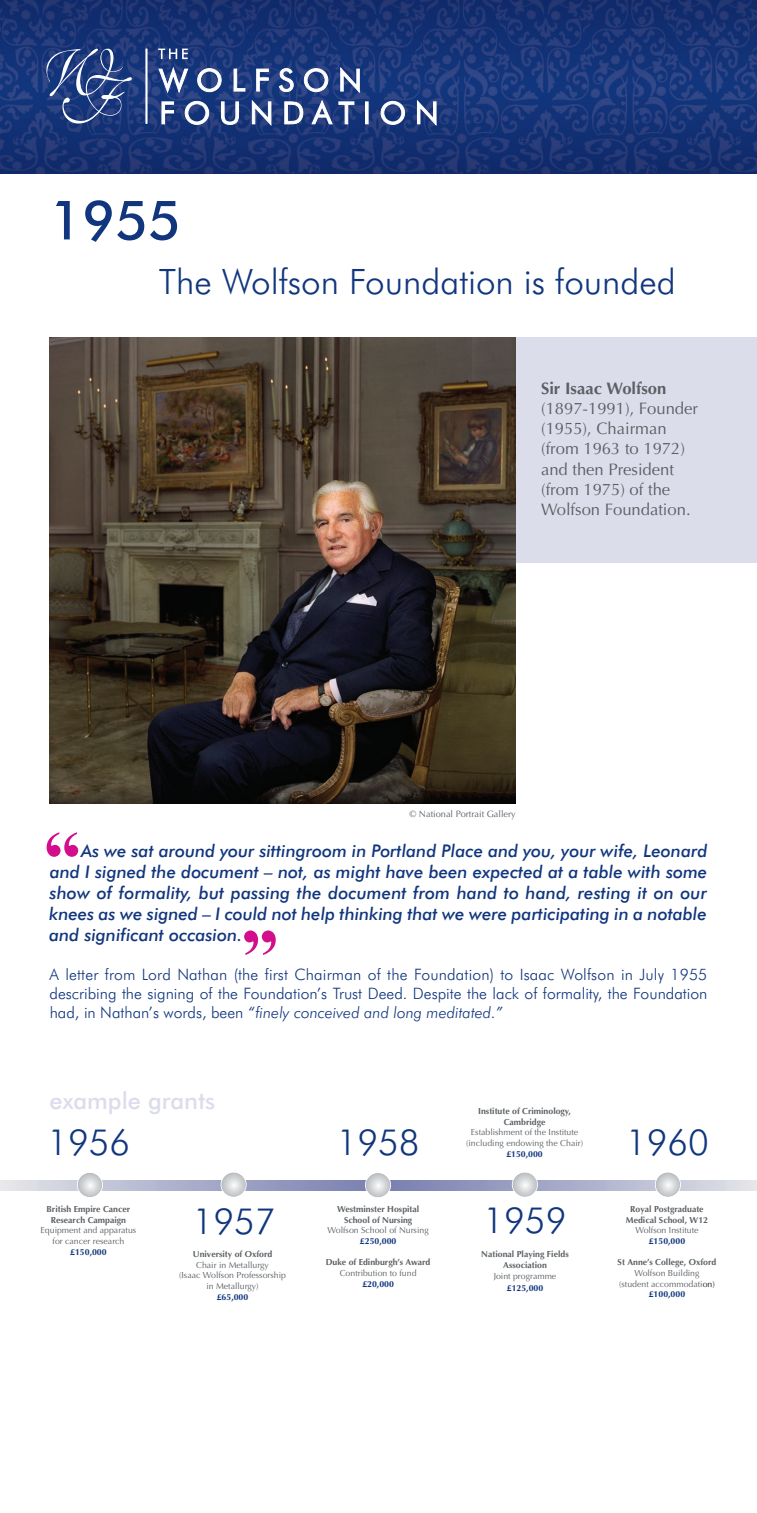
<style>
.page{position:relative;width:757px;height:1513px;background:#fff}
.page>*{position:absolute;margin:0;border:0;box-sizing:border-box;transform-origin:0 0}
.t1{font:700 75.25px "Times New Roman";color:#d20e8c}
.t2{font:500 54.25px "Futura BT";color:#11367e}
.t3{font:300 35.88px "Futura BT";color:#11367e}
.t4{font:300 35px "Futura BT";color:#11367e}
.t5{font:500 23.62px "Futura BT";color:#dcddeb}
.t6{font:italic 500 17.5px/21px "Futura BT";color:#11367e;text-align:justify}
.t7{font:16.62px/20.2px "Optima";color:#5b6064}
.t8{font:700 16.62px "Optima";color:#5b6064}
.t9{font:300 15.75px/18.9px "Futura BT";color:#11367e;text-align:justify}
.t10{font:9.19px "Optima";color:#5b6064}
.t11{font:8.75px/10.7px "Optima";color:#5b6064;text-align:center}
.t12{font:700 8.75px/10.7px "Optima";color:#5b6064;text-align:center}
.t13{font:700 8.75px "Optima";color:#11367e}
.s1{font-style:italic}
.s2{color:#231f20}
.s3{font-weight:700;color:#11367e}
</style>
<div class="page">
<div style="left:452px;top:337px;width:304px;height:226px;background:#dcddeb"></div>
<svg style="left:0;top:1181px;width:756px;height:10px"></svg>
<img style="left:0;top:0;width:756px;height:174px">
<svg style="left:46px;top:49px;width:86px;height:75px"></svg>
<hr style="left:145px;top:49px;width:2px;height:75px;background:#fff">
<svg style="left:158px;top:49px;width:30px;height:10px"></svg>
<svg style="left:159px;top:67px;width:29px;height:26px"></svg>
<svg style="left:197px;top:68px;width:24px;height:24px"></svg>
<svg style="left:234px;top:69px;width:11px;height:22px"></svg>
<svg style="left:256px;top:69px;width:12px;height:22px"></svg>
<svg style="left:279px;top:68px;width:14px;height:24px"></svg>
<svg style="left:304px;top:68px;width:24px;height:24px"></svg>
<svg style="left:340px;top:68px;width:19px;height:25px"></svg>
<svg style="left:162px;top:102px;width:12px;height:22px"></svg>
<svg style="left:185px;top:101px;width:24px;height:24px"></svg>
<svg style="left:221px;top:102px;width:18px;height:23px"></svg>
<svg style="left:252px;top:101px;width:19px;height:24px"></svg>
<svg style="left:284px;top:102px;width:19px;height:22px"></svg>
<svg style="left:312px;top:100px;width:20px;height:24px"></svg>
<svg style="left:338px;top:102px;width:16px;height:22px"></svg>
<svg style="left:381px;top:101px;width:24px;height:24px"></svg>
<svg style="left:417px;top:101px;width:19px;height:24px"></svg>
<svg style="left:77px;top:1173px;width:26px;height:24px"></svg>
<svg style="left:220px;top:1172px;width:26px;height:25px"></svg>
<svg style="left:365px;top:1173px;width:26px;height:25px"></svg>
<svg style="left:512px;top:1172px;width:26px;height:25px"></svg>
<svg style="left:654px;top:1172px;width:26px;height:25px"></svg>
<img style="left:50px;top:337px;width:466px;height:467px">
<h2 class="t2" style="left:50px;top:198px;width:133px">1955</h2>
<h3 class="t4" style="left:159px;top:268px;width:518px">The Wolfson Foundation is founded</h3>
<p class="t8" style="left:541px;top:381px;width:127px">Sir Isaac Wolfson</p>
<p class="t7" style="left:541px;top:400px;width:158px">(1897-1991), Founder (1955), Chairman (from 1963 to 1972) and then President (from 1975) of the<br>Wolfson Foundation.</p>
<p class="t10" style="left:409px;top:810px;width:108px">© National Portrait Gallery</p>
<h1 class="t1" style="left:44px;top:813px;width:39px">“</h1>
<p class="t6" style="left:49px;top:842px;width:659px;text-indent:32px">As we sat around your sittingroom in Portland Place and you, your wife, Leonard and I signed the document – not, as might have been expected at a table with some show of formality, but passing the document from hand to hand, resting it on our knees as we signed – I could not help thinking that we were participating in a notable and significant occasion.</p>
<p class="t9" style="left:50px;top:967px;width:659px">A letter from Lord Nathan (the first Chairman of the Foundation) to Isaac Wolfson in July 1955 describing the signing of the Foundation’s Trust Deed. Despite the lack of formality, the Foundation had, in Nathan’s words, been <span class="s1">“finely conceived and long meditated.”</span></p>
<h1 class="t1" style="left:241px;top:911px;width:39px">”</h1>
<h3 class="t5" style="left:50px;top:1091px;width:167px">example grants</h3>
<h3 class="t3" style="left:47px;top:1128px;width:84px">1956</h3>
<p class="t12" style="left:47px;top:1205px;width:85px">British Empire Cancer<br>Research Campaign</p>
<p class="t11" style="left:41px;top:1226px;width:97px">Equipment and apparatus for cancer research</p>
<p class="t13" style="left:70px;top:1248px;width:38px">£150,000</p>
<h3 class="t3" style="left:193px;top:1207px;width:84px">1957</h3>
<p class="t12" style="left:193px;top:1250px;width:81px">University of Oxford</p>
<p class="t11" style="left:179px;top:1260px;width:108px">Chair in Metallurgy<br>(Isaac Wolfson Professorship in Metallurgy)</p>
<p class="t13" style="left:217px;top:1293px;width:33px">£65,000</p>
<h3 class="t3" style="left:337px;top:1128px;width:84px">1958</h3>
<p class="t12" style="left:337px;top:1205px;width:84px">Westminster Hospital<br>School of Nursing</p>
<p class="t11" style="left:327px;top:1226px;width:103px">Wolfson School of Nursing</p>
<p class="t13" style="left:360px;top:1237px;width:38px">£250,000</p>
<p class="t12" style="left:326px;top:1258px;width:106px">Duke of Edinburgh’s Award</p>
<p class="t11" style="left:340px;top:1268px;width:78px">Contribution to fund</p>
<p class="t13" style="left:362px;top:1280px;width:33px">£20,000</p>
<p class="t12" style="left:478px;top:1107px;width:94px">Institute of Criminology,<br>Cambridge</p>
<p class="t11" style="left:466px;top:1128px;width:119px">Establishment of the Institute (including endowing the Chair)</p>
<p class="t13" style="left:506px;top:1150px;width:38px">£150,000</p>
<h3 class="t3" style="left:483px;top:1206px;width:84px">1959</h3>
<p class="t12" style="left:481px;top:1249px;width:89px;line-height:11.4px">National Playing Fields<br>Association</p>
<p class="t11" style="left:493px;top:1272px;width:64px">Joint programme</p>
<p class="t13" style="left:506px;top:1284px;width:38px">£125,000</p>
<h3 class="t3" style="left:626px;top:1128px;width:84px">1960</h3>
<p class="t12" style="left:626px;top:1205px;width:84px">Royal Postgraduate<br>Medical School, W12</p>
<p class="t11" style="left:635px;top:1226px;width:65px">Wolfson Institute</p>
<p class="t13" style="left:648px;top:1237px;width:38px">£150,000</p>
<p class="t12" style="left:617px;top:1258px;width:100px">St Anne’s College, Oxford</p>
<p class="t11" style="left:619px;top:1268px;width:97px">Wolfson Building (student accommodati<span class="s2">on) </span><span class="s3">£100,000</span></p>
</div>
